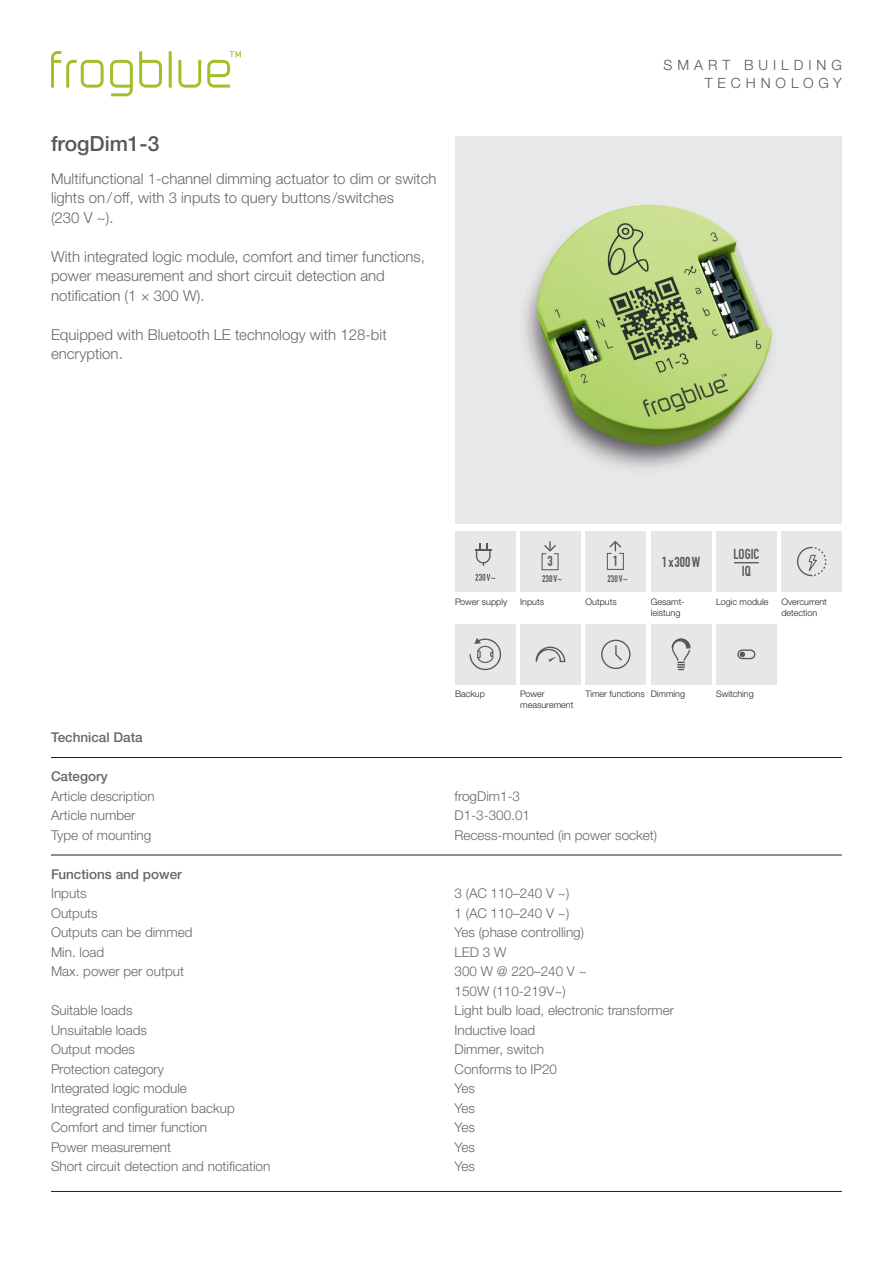
<style>
.page{position:relative;width:893px;height:1263px;background:#fff}
.page>*{position:absolute;margin:0;border:0;box-sizing:border-box;transform-origin:0 0}
.t1{font:500 21px "Helvetica Neue LTW1 G";color:#575756}
.t2{font:300 15px/19.5px "Helvetica Neue LTW1 G";color:#676768}
.t3{font:700 14.25px/17.1px "DIN Condensed";color:#57585a;text-align:center}
.t4{font:700 14.25px "DIN Condensed";color:#57585a}
.t5{font:300 14.1px/18.5px "Helvetica Neue LTW1 G";letter-spacing:.35em;color:#57585a;text-align:right}
.t6{font:300 13.5px/19.5px "Helvetica Neue LTW1 G";color:#676768}
.t7{font:500 13.5px "Helvetica Neue LTW1 G";color:#676768}
.t8{font:700 9.45px "DIN Condensed";color:#57585a}
.t9{font:300 9px/10.8px "Helvetica Neue LTW1 G";color:#231f20}
</style>
<div class="page">
<img style="left:455px;top:136px;width:387px;height:387px">
<hr style="left:51px;top:757px;width:791px;height:1px;background:#231f20">
<hr style="left:51px;top:855px;width:791px;height:1px;background:#231f20">
<hr style="left:51px;top:1191px;width:791px;height:1px;background:#231f20">
<div style="left:455px;top:531px;width:61px;height:61px;background:#e6e7e9"></div>
<svg style="left:475px;top:574px;width:20px;height:7px"></svg>
<svg style="left:475px;top:543px;width:17px;height:23px"></svg>
<div style="left:520px;top:531px;width:61px;height:61px;background:#e6e7e9"></div>
<svg style="left:541px;top:541px;width:18px;height:30px"></svg>
<div style="left:585px;top:531px;width:61px;height:61px;background:#e6e7e9"></div>
<svg style="left:606px;top:540px;width:18px;height:30px"></svg>
<div style="left:651px;top:531px;width:60px;height:61px;background:#e6e7e9"></div>
<div style="left:716px;top:531px;width:61px;height:61px;background:#e6e7e9"></div>
<svg style="left:734px;top:562px;width:25px;height:1px"></svg>
<div style="left:781px;top:531px;width:61px;height:61px;background:#e6e7e9"></div>
<svg style="left:797px;top:546px;width:29px;height:31px"></svg>
<div style="left:455px;top:624px;width:61px;height:61px;background:#e6e7e9"></div>
<svg style="left:469px;top:638px;width:33px;height:33px"></svg>
<div style="left:520px;top:624px;width:61px;height:61px;background:#e6e7e9"></div>
<svg style="left:536px;top:646px;width:30px;height:17px"></svg>
<div style="left:585px;top:624px;width:61px;height:61px;background:#e6e7e9"></div>
<svg style="left:615px;top:645px;width:7px;height:16px"></svg>
<div style="left:601px;top:640px;width:29px;height:29px;border:1px solid #57585a;border-radius:50%"></div>
<div style="left:651px;top:624px;width:60px;height:61px;background:#e6e7e9"></div>
<svg style="left:671px;top:638px;width:20px;height:32px"></svg>
<div style="left:716px;top:624px;width:61px;height:61px;background:#e6e7e9"></div>
<div style="left:737px;top:649px;width:18px;height:10px;border:1px solid #57585a;border-radius:4px"></div>
<svg style="left:740px;top:652px;width:5px;height:5px"></svg>
<svg style="left:207px;top:51px;width:34px;height:37px"></svg>
<hr style="left:169px;top:51px;width:3px;height:37px;background:#a0c028">
<svg style="left:178px;top:60px;width:23px;height:28px"></svg>
<svg style="left:139px;top:51px;width:23px;height:37px"></svg>
<svg style="left:110px;top:60px;width:23px;height:36px"></svg>
<svg style="left:51px;top:51px;width:53px;height:37px"></svg>
<h1 class="t1" style="left:51px;top:131px;width:110px">frogDim1-3</h1>
<p class="t2" style="left:51px;top:168px;width:387px">Multifunctional 1-channel dimming actuator to dim or switch lights on/off, with 3 inputs to query buttons /switches<br>(230 V ~).</p>
<p class="t2" style="left:51px;top:246px;width:375px">With integrated logic module, comfort and timer functions, power measurement and short circuit detection and notification (1 × 300 W).</p>
<p class="t2" style="left:51px;top:324px;width:337px">Equipped with Bluetooth LE technology with 128-bit encryption.</p>
<p class="t5" style="left:664px;top:55px;width:180px">SMART BUILDING<br>TECHNOLOGY</p>
<p class="t3" style="left:548px;top:553px;width:7px">3</p>
<p class="t8" style="left:542px;top:573px;width:22px">230V~</p>
<p class="t4" style="left:613px;top:553px;width:7px">1</p>
<p class="t8" style="left:607px;top:572px;width:22px">230 V~</p>
<p class="t3" style="left:662px;top:553px;width:40px">1x300W</p>
<p class="t3" style="left:733px;top:546px;width:28px">LOGIC<br>IQ</p>
<p class="t9" style="left:455px;top:596px;width:54px">Power supply</p>
<p class="t9" style="left:520px;top:596px;width:25px">Inputs</p>
<p class="t9" style="left:585px;top:596px;width:33px">Outputs</p>
<p class="t9" style="left:651px;top:596px;width:35px">Gesamt&shy;leistung</p>
<p class="t9" style="left:716px;top:596px;width:54px">Logic module</p>
<p class="t9" style="left:781px;top:596px;width:47px">Overcurrent detection</p>
<p class="t9" style="left:455px;top:689px;width:31px">Backup</p>
<p class="t9" style="left:520px;top:689px;width:55px">Power measurement</p>
<p class="t9" style="left:585px;top:689px;width:101px">Timer functions Dimming</p>
<p class="t9" style="left:716px;top:689px;width:39px">Switching</p>
<p class="t7" style="left:51px;top:729px;width:93px">Technical Data</p>
<p class="t7" style="left:51px;top:768px;width:58px">Category</p>
<p class="t6" style="left:51px;top:786px;width:105px">Article description</p>
<p class="t6" style="left:455px;top:786px;width:67px">frogDim1-3</p>
<p class="t6" style="left:51px;top:805px;width:86px">Article number</p>
<p class="t6" style="left:455px;top:805px;width:77px">D1-3-300.01</p>
<p class="t6" style="left:51px;top:825px;width:102px">Type of mounting</p>
<p class="t6" style="left:455px;top:825px;width:204px">Recess-mounted (in power socket)</p>
<p class="t7" style="left:51px;top:866px;width:132px">Functions and power</p>
<p class="t6" style="left:51px;top:883px;width:37px">Inputs</p>
<p class="t6" style="left:455px;top:883px;width:116px">3 (AC 110–240 V ~)</p>
<p class="t6" style="left:51px;top:903px;width:48px">Outputs</p>
<p class="t6" style="left:455px;top:903px;width:116px">1 (AC 110–240 V ~)</p>
<p class="t6" style="left:51px;top:922px;width:143px">Outputs can be dimmed</p>
<p class="t6" style="left:455px;top:922px;width:131px">Yes (phase controlling)</p>
<p class="t6" style="left:51px;top:942px;width:55px">Min. load</p>
<p class="t6" style="left:455px;top:942px;width:53px">LED 3 W</p>
<p class="t6" style="left:51px;top:961px;width:135px">Max. power per output</p>
<p class="t6" style="left:455px;top:961px;width:134px">300 W @ 220–240 V ~<br>150W (110-219V~)</p>
<p class="t6" style="left:51px;top:1000px;width:83px">Suitable loads</p>
<p class="t6" style="left:455px;top:1000px;width:221px">Light bulb load, electronic transformer</p>
<p class="t6" style="left:51px;top:1020px;width:97px">Unsuitable loads</p>
<p class="t6" style="left:455px;top:1020px;width:82px">Inductive load</p>
<p class="t6" style="left:51px;top:1039px;width:85px">Output modes</p>
<p class="t6" style="left:455px;top:1039px;width:91px">Dimmer, switch</p>
<p class="t6" style="left:51px;top:1059px;width:115px">Protection category</p>
<p class="t6" style="left:455px;top:1059px;width:104px">Conforms to IP20</p>
<p class="t6" style="left:51px;top:1078px;width:137px">Integrated logic module</p>
<p class="t6" style="left:455px;top:1078px;width:22px">Yes</p>
<p class="t6" style="left:51px;top:1098px;width:185px">Integrated configuration backup</p>
<p class="t6" style="left:455px;top:1098px;width:22px">Yes</p>
<p class="t6" style="left:51px;top:1117px;width:158px">Comfort and timer function</p>
<p class="t6" style="left:455px;top:1117px;width:22px">Yes</p>
<p class="t6" style="left:51px;top:1137px;width:122px">Power measurement</p>
<p class="t6" style="left:455px;top:1137px;width:22px">Yes</p>
<p class="t6" style="left:51px;top:1156px;width:221px">Short circuit detection and notification</p>
<p class="t6" style="left:455px;top:1156px;width:22px">Yes</p>
</div>
